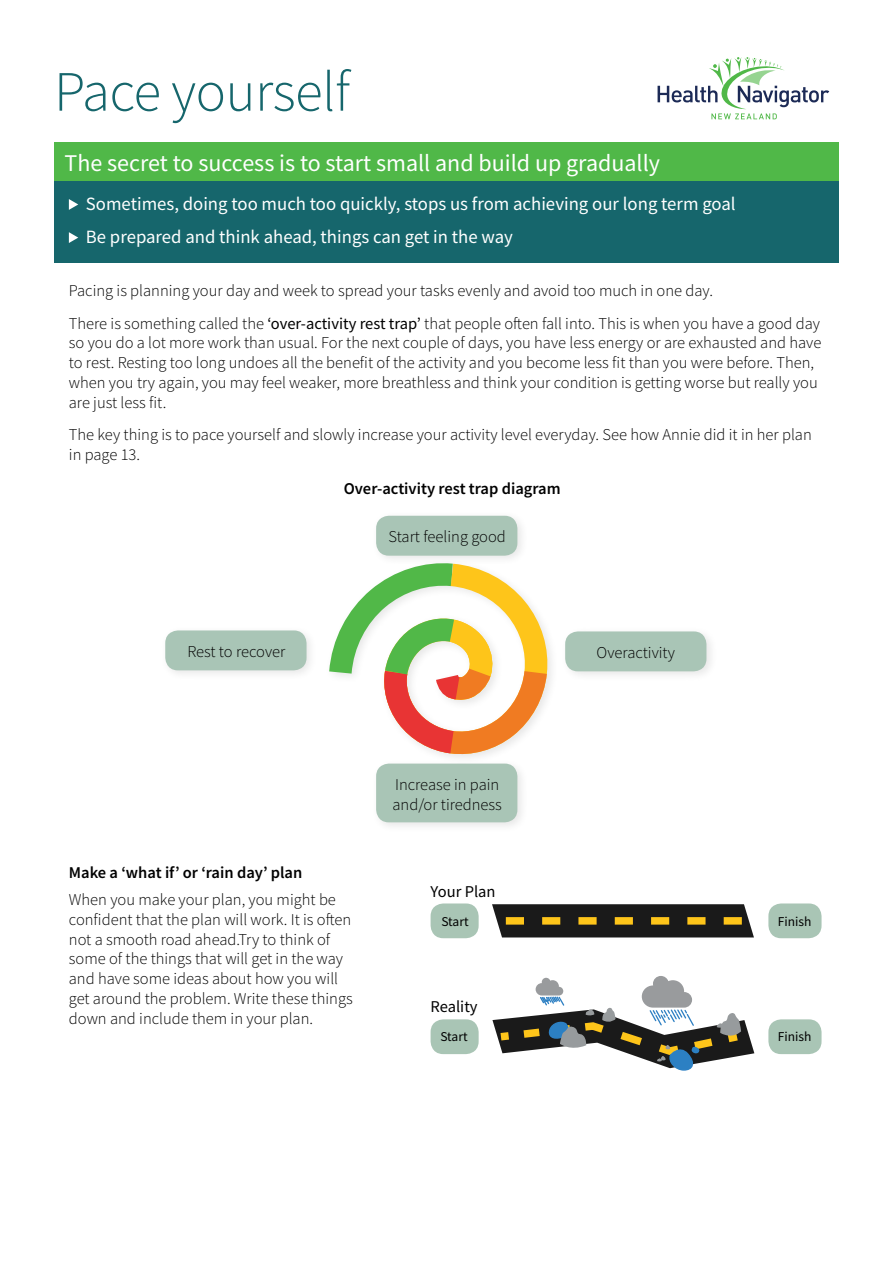
<style>
.page{position:relative;width:893px;height:1263px;background:#fff}
.page>*{position:absolute;margin:0;border:0;box-sizing:border-box;transform-origin:0 0}
.t1{font:300 57px "Source Sans Pro";letter-spacing:-.01em;color:#16666c}
.t2{font:24px "Source Sans Pro";color:#fff}
.t3{font:18.75px/32.5px "Source Sans Pro";color:#fff}
.t4{font:300 16.5px/19.8px "Source Sans Pro";color:#000}
.t5{font:600 16.5px "Source Sans Pro";color:#000}
.t6{font:16.5px "Source Sans Pro";color:#000}
.t7{font:13.5px "Source Sans Pro";color:#000}
.s1{font-weight:400}
</style>
<div class="page">
<svg style="left:658px;top:57px;width:171px;height:62px"></svg>
<div style="left:54px;top:142px;width:785px;height:39px;background:#50b848"></div>
<div style="left:54px;top:181px;width:785px;height:82px;background:#16666c"></div>
<svg style="left:69px;top:199px;width:9px;height:11px"></svg>
<svg style="left:69px;top:232px;width:9px;height:11px"></svg>
<div style="left:431px;top:903px;width:48px;height:35px;background:#a9c5b5;border-radius:13px"></div>
<div style="left:431px;top:1019px;width:48px;height:35px;background:#a9c5b5;border-radius:13px"></div>
<div style="left:768px;top:903px;width:53px;height:35px;background:#a9c5b5;border-radius:13px"></div>
<div style="left:768px;top:1019px;width:53px;height:35px;background:#a9c5b5;border-radius:13px"></div>
<svg style="left:492px;top:904px;width:262px;height:33px"></svg>
<svg style="left:492px;top:976px;width:262px;height:95px"></svg>
<div style="left:376px;top:763px;width:141px;height:59px;background:#a9c5b6;border-radius:13px"></div>
<div style="left:376px;top:516px;width:141px;height:40px;background:#a9c5b6;border-radius:13px"></div>
<div style="left:565px;top:631px;width:141px;height:40px;background:#a9c5b6;border-radius:13px"></div>
<div style="left:165px;top:630px;width:142px;height:40px;background:#a9c5b6;border-radius:13px"></div>
<svg style="left:329px;top:550px;width:223px;height:220px"></svg>
<h1 class="t1" style="left:54px;top:57px;width:297px">Pace yourself</h1>
<h2 class="t2" style="left:65px;top:147px;width:597px">The secret to success is to start small and build up gradually</h2>
<p class="t3" style="left:86px;top:188px;width:651px">Sometimes, doing too much too quickly, stops us from achieving our long term goal<br>Be prepared and think ahead, things can get in the way</p>
<p class="t4" style="left:69px;top:274px;width:753px;line-height:32.5px">Pacing is planning your day and week to spread your tasks evenly and avoid too much in one day.<br>There is something called the <span class="s1">‘over-activity rest trap’</span> that people often fall into. This is when you have a good day</p>
<p class="t4" style="left:69px;top:333px;width:754px">so you do a lot more work than usual. For the next couple of days, you have less energy or are exhausted and have to rest. Resting too long undoes all the benefit of the activity and you become less fit than you were before. Then, when you try again, you may feel weaker, more breathless and think your condition is getting worse but really you are just less fit.</p>
<p class="t4" style="left:69px;top:425px;width:744px">The key thing is to pace yourself and slowly increase your activity level everyday. See how Annie did it in her plan in page 13.</p>
<p class="t5" style="left:344px;top:478px;width:218px">Over-activity rest trap diagram</p>
<p class="t4" style="left:389px;top:526px;width:119px">Start feeling good</p>
<p class="t4" style="left:187px;top:641px;width:100px">Rest to recover</p>
<p class="t4" style="left:597px;top:642px;width:80px">Overactivity</p>
<p class="t5" style="left:69px;top:861px;width:235px">Make a ‘what if’ or ‘rain day’ plan</p>
<p class="t4" style="left:69px;top:889px;width:285px">When you make your plan, you might be confident that the plan will work. It is often not a smooth road ahead.Try to think of some of the things that will get in the way and have some ideas about how you will get around the problem. Write these things down and include them in your plan.</p>
<p class="t4" style="left:392px;top:774px;width:111px">Increase in pain and/or tiredness</p>
<p class="t6" style="left:431px;top:881px;width:67px">Your Plan</p>
<p class="t7" style="left:441px;top:912px;width:29px">Start</p>
<p class="t6" style="left:431px;top:996px;width:49px">Reality</p>
<p class="t7" style="left:440px;top:1028px;width:29px">Start</p>
<p class="t7" style="left:778px;top:912px;width:35px">Finish</p>
<p class="t7" style="left:778px;top:1028px;width:35px">Finish</p>
</div>
